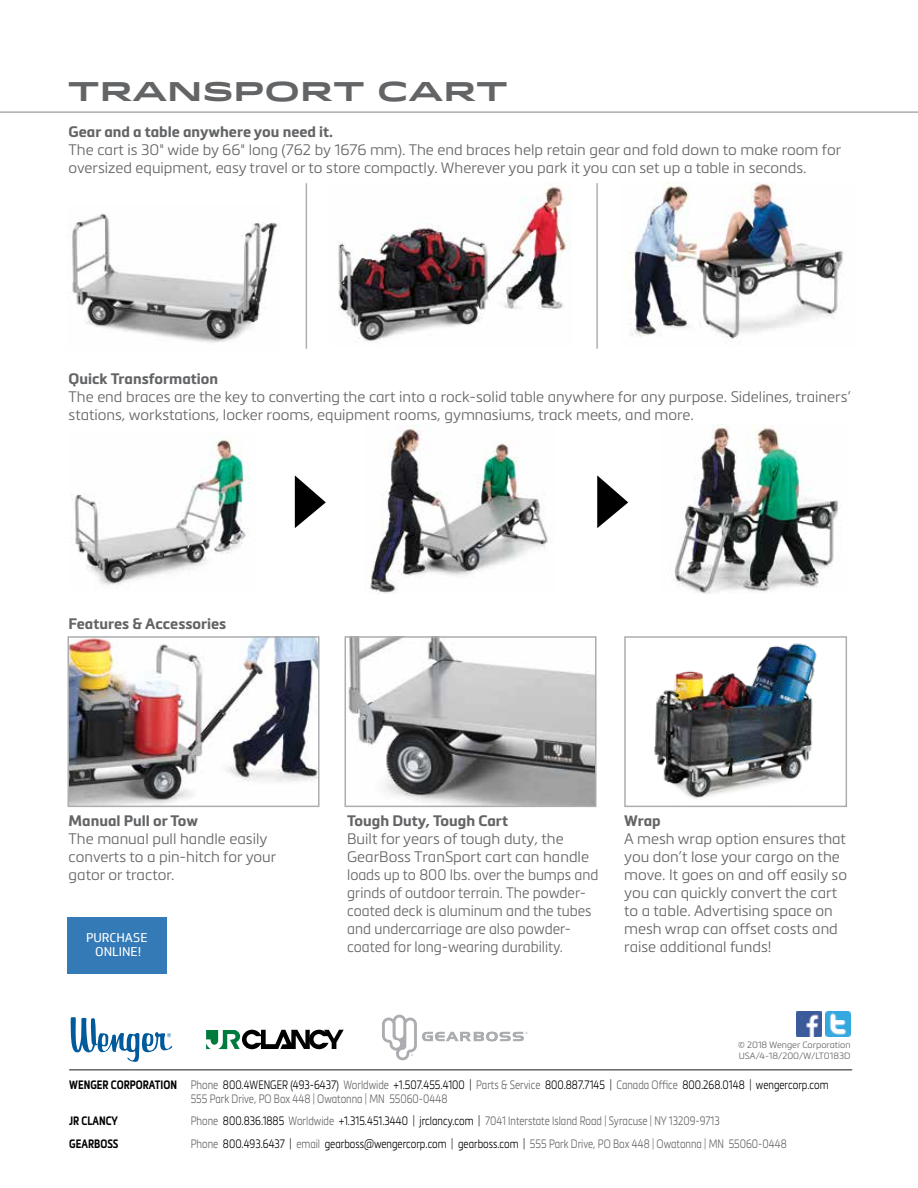
<style>
.page{position:relative;width:918px;height:1188px;background:#fff}
.page>*{position:absolute;margin:0;border:0;box-sizing:border-box;transform-origin:0 0}
.t1{font:700 27px "Idlewild";color:#636466}
.t2{font:300 15px/18px "Metronic Pro";color:#636466}
.t3{font:700 15px "Metronic Pro";color:#636466}
.t4{font:12.3px/14.9px "Soleto";color:#fff;text-align:center}
.t5{font:300 12px/14.4px "Metronic Pro";color:#636466;scale:.8 1}
.t6{font:700 12px "Metronic Pro";color:#000;scale:.8 1}
.t7{font:300 9px/10.8px "Metronic Pro";color:#636466}
.s1{font-weight:700;color:#000}
.s2{color:#000}
</style>
<div class="page">
<hr style="left:0;top:111px;width:918px;height:2px;background:#abadb0">
<hr style="left:69px;top:1069px;width:783px;height:2px;background:#636466">
<div style="left:372px;top:1006px;width:164px;height:64px;background:#fff"></div>
<svg style="left:382px;top:1015px;width:145px;height:45px"></svg>
<div style="left:59px;top:1006px;width:124px;height:67px;background:#fff"></div>
<svg style="left:71px;top:1017px;width:101px;height:45px"></svg>
<svg style="left:206px;top:1030px;width:138px;height:19px"></svg>
<img style="left:797px;top:1012px;width:25px;height:24px">
<img style="left:826px;top:1012px;width:24px;height:24px">
<div style="left:68px;top:917px;width:99px;height:56px;background:#337ab7"></div>
<img style="left:71px;top:639px;width:246px;height:165px">
<div style="left:68px;top:636px;width:252px;height:171px;border:2px solid #abadb0"></div>
<img style="left:348px;top:639px;width:246px;height:165px">
<div style="left:345px;top:636px;width:252px;height:171px;border:2px solid #abadb0"></div>
<img style="left:654px;top:643px;width:163px;height:156px">
<div style="left:624px;top:636px;width:223px;height:171px;border:2px solid #abadb0"></div>
<img style="left:72px;top:213px;width:208px;height:130px">
<img style="left:338px;top:186px;width:233px;height:156px">
<img style="left:628px;top:183px;width:217px;height:162px">
<hr style="left:306px;top:183px;width:1px;height:166px;background:#abadb0">
<hr style="left:596px;top:183px;width:2px;height:166px;background:#abadb0">
<img style="left:72px;top:439px;width:176px;height:147px">
<img style="left:370px;top:425px;width:178px;height:169px">
<img style="left:670px;top:424px;width:169px;height:170px">
<svg style="left:295px;top:475px;width:31px;height:53px"></svg>
<svg style="left:597px;top:475px;width:31px;height:53px"></svg>
<h1 class="t1" style="left:68px;top:71px;width:442px">TRANSPORT CART</h1>
<p class="t3" style="left:69px;top:122px;width:266px">Gear and a table anywhere you need it.</p>
<p class="t2" style="left:69px;top:140px;width:774px">The cart is 30" wide by 66" long (762 by 1676 mm). The end braces help retain gear and fold down to make room for oversized equipment, easy travel or to store compactly. Wherever you park it you can set up a table in seconds.</p>
<p class="t3" style="left:69px;top:370px;width:151px">Quick Transformation</p>
<p class="t2" style="left:69px;top:388px;width:784px">The end braces are the key to converting the cart into a rock-solid table anywhere for any purpose. Sidelines, trainers’ stations, workstations, locker rooms, equipment rooms, gymnasiums, track meets, and more.</p>
<p class="t3" style="left:69px;top:614px;width:159px">Features &amp; Accessories</p>
<p class="t3" style="left:69px;top:811px;width:131px">Manual Pull or Tow</p>
<p class="t2" style="left:69px;top:829px;width:209px">The manual pull handle easily converts to a pin-hitch for your gator or tractor.</p>
<p class="t4" style="left:86px;top:930px;width:63px">PURCHASE<br>ONLINE!</p>
<p class="t3" style="left:347px;top:811px;width:162px">Tough Duty, Tough Cart</p>
<p class="t2" style="left:347px;top:829px;width:253px">Built for years of tough duty, the GearBoss TranSport cart can handle loads up to 800 lbs. over the bumps and grinds of outdoor terrain. The powder&shy;coated deck is aluminum and the tubes and undercarriage are also powder&shy;coated for long-wearing durability.</p>
<p class="t3" style="left:624px;top:811px;width:38px">Wrap</p>
<p class="t2" style="left:624px;top:829px;width:224px">A mesh wrap option ensures that you don’t lose your cargo on the move. It goes on and off easily so you can quickly convert the cart to a table. Advertising space on mesh wrap can offset costs and raise additional funds!</p>
<p class="t7" style="left:738px;top:1040px;width:114px">© 2018 Wenger Corporation<br>USA/4-18/200/W/LT0183D</p>
<p class="t5" style="left:191px;top:1077px;width:799px;text-indent:-121px"><span class="s1">WENGER CORPORATION</span> Phone <span class="s2">800.4WENGER (493-6437)</span> Worldwide <span class="s2">+1.507.455.4100 |</span> Parts &amp; Service <span class="s2">800.887.7145 |</span> Canada Office <span class="s2">800.268.0148 | wengercorp.com<br></span>555 Park Drive, PO Box 448 | Owatonna | MN 55060-0448</p>
<p class="t6" style="left:69px;top:1114px;width:63px">JR CLANCY</p>
<p class="t5" style="left:191px;top:1114px;width:663px">Phone <span class="s2">800.836.1885</span> Worldwide <span class="s2">+1.315.451.3440 | jrclancy.com |</span> 7041 Interstate Island Road | Syracuse | NY 13209-9713</p>
<p class="t6" style="left:69px;top:1136px;width:63px">GEARBOSS</p>
<p class="t5" style="left:191px;top:1136px;width:747px">Phone <span class="s2">800.493.6437 |</span> email <span class="s2">gearboss@wengercorp.com | gearboss.com |</span> 555 Park Drive, PO Box 448 | Owatonna | MN 55060-0448</p>
</div>
